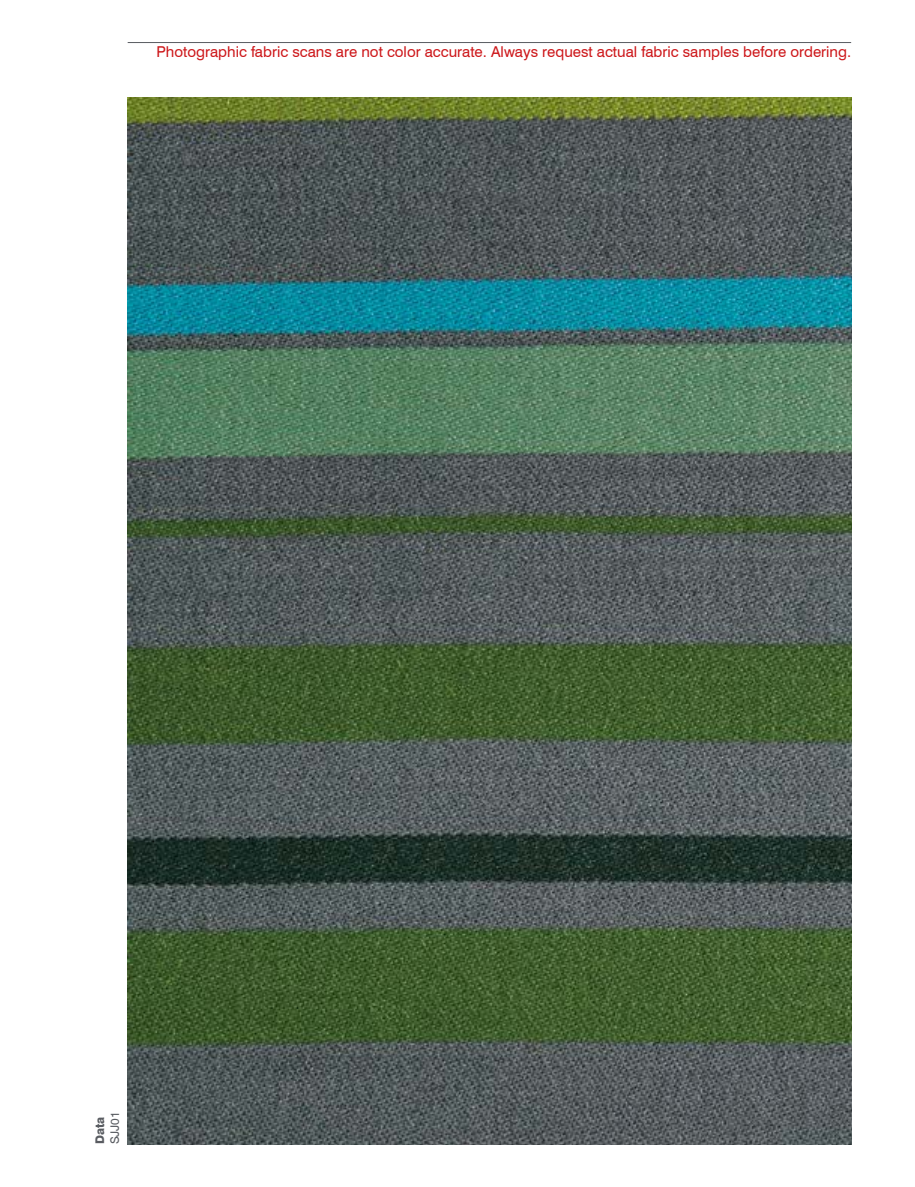
<style>
.page{position:relative;width:915px;height:1187px;background:#fff}
.page>*{position:absolute;margin:0;border:0;box-sizing:border-box;transform-origin:0 0}
.t1{font:15px "Swiss 721 BT";color:#cd171a}
.t2{font:12px "Swiss 721 BT";color:#595c61}
.t3{font:800 12px "Swiss 721 BT";color:#595c61}
</style>
<div class="page">
<hr style="left:128px;top:42px;width:722px;height:1px;background:#595c61">
<img style="left:128px;top:98px;width:722px;height:1046px">
<p class="t1" style="left:156px;top:43px;width:696px">Photographic fabric scans are not color accurate. Always request actual fabric samples before ordering.</p>
<p class="t3" style="left:92px;top:1144px;width:29px;rotate:-90deg">Data</p>
<p class="t2" style="left:107px;top:1144px;width:35px;rotate:-90deg">SJJ01</p>
</div>
